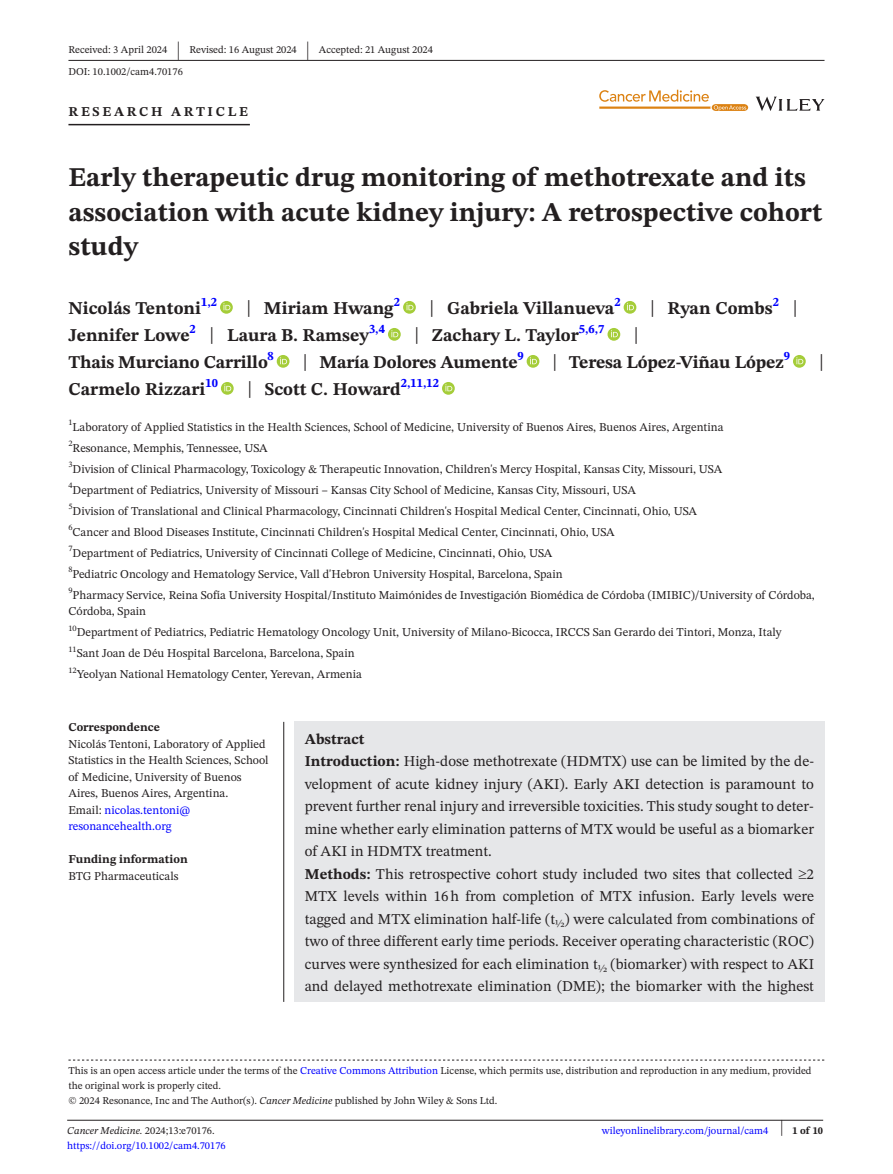
<style>
.page{position:relative;width:893px;height:1174px;background:#fff}
.page>*{position:absolute;margin:0;border:0;box-sizing:border-box;transform-origin:0 0}
.t1{font:700 27px/34.5px "STIX Two Text";color:#231f20}
.t2{font:25.65px "STIX Two Text";color:#231f20;scale:.49 1}
.t3{font:23.4px "STIX Two Text";color:#231f20;scale:.77 1}
.t4{font:700 18px/27px "STIX Two Text";color:#231f20}
.t5{font:15px/22.5px "STIX Two Text";color:#231f20}
.t6{font:700 13.5px "STIX Two Text";letter-spacing:.2em;color:#231f20}
.t7{font:12px/16.5px "STIX Two Text";color:#231f20}
.t8{font:700 12px "STIX Two Text";color:#231f20}
.t9{font:10.5px/15px "STIX Two Text";color:#231f20}
.t10{font:10.5px "STIX Two Text";color:#00f}
.t11{font:italic 10.5px "STIX Two Text";color:#231f20}
.t12{font:700 10.5px "STIX Two Text";color:#231f20}
.t13{font:8.4px "STIX Two Text";color:#231f20}
.s1{font-weight:400;font-size:23.4px}
.s2{color:#00f}
.s3{font-weight:700}
.s4{font-style:italic}
.s5{font-style:normal}
.s6{font-weight:400;font-size:22.2px}
</style>
<div class="page">
<hr style="left:67px;top:1119px;width:756px;height:1px;background:#231f20">
<svg style="left:756px;top:97px;width:68px;height:14px"></svg>
<svg style="left:599px;top:90px;width:149px;height:21px"></svg>
<hr style="left:68px;top:60px;width:756px;height:1px;background:#231f20">
<hr style="left:68px;top:124px;width:182px;height:1px;background:#231f20">
<svg style="left:220px;top:301px;width:13px;height:13px"></svg>
<svg style="left:223px;top:303px;width:7px;height:7px"></svg>
<svg style="left:403px;top:301px;width:13px;height:13px"></svg>
<svg style="left:406px;top:303px;width:7px;height:7px"></svg>
<svg style="left:624px;top:301px;width:12px;height:13px"></svg>
<svg style="left:627px;top:303px;width:7px;height:7px"></svg>
<svg style="left:388px;top:328px;width:13px;height:13px"></svg>
<svg style="left:391px;top:330px;width:7px;height:7px"></svg>
<svg style="left:607px;top:328px;width:13px;height:13px"></svg>
<svg style="left:611px;top:330px;width:7px;height:7px"></svg>
<svg style="left:277px;top:355px;width:12px;height:13px"></svg>
<svg style="left:280px;top:357px;width:7px;height:7px"></svg>
<svg style="left:527px;top:355px;width:12px;height:13px"></svg>
<svg style="left:530px;top:357px;width:7px;height:7px"></svg>
<svg style="left:793px;top:355px;width:13px;height:13px"></svg>
<svg style="left:796px;top:357px;width:7px;height:7px"></svg>
<svg style="left:221px;top:382px;width:13px;height:13px"></svg>
<svg style="left:224px;top:384px;width:7px;height:7px"></svg>
<svg style="left:442px;top:382px;width:13px;height:13px"></svg>
<svg style="left:445px;top:384px;width:7px;height:7px"></svg>
<div style="left:294px;top:722px;width:530px;height:280px;background:#e6e7e9"></div>
<hr style="left:283px;top:722px;width:1px;height:280px;background:#231f20">
<svg style="left:68px;top:1059px;width:756px;height:1px"></svg>
<p class="t9" style="left:68px;top:42px;width:100px">Received: 3 April 2024</p>
<h2 class="t2" style="left:177px;top:32px;width:8px">|</h2>
<p class="t9" style="left:189px;top:42px;width:109px">Revised: 16 August 2024</p>
<h2 class="t2" style="left:306px;top:32px;width:8px">|</h2>
<p class="t9" style="left:319px;top:42px;width:116px">Accepted: 21 August 2024</p>
<p class="t9" style="left:68px;top:64px;width:116px">DOI: 10.1002/cam4.70176</p>
<p class="t6" style="left:68px;top:101px;width:181px">RESEARCH ARTICLE</p>
<h1 class="t1" style="left:68px;top:161px;width:755px">Early therapeutic drug monitoring of methotrexate and its association with acute kidney injury: A retrospective cohort study</h1>
<h3 class="t4" style="left:68px;top:295px;width:150px">Nicolás Tentoni<sup>1,2</sup></h3>
<h3 class="t4" style="left:246px;top:295px;width:155px"><span class="s1">|</span> Miriam Hwang<sup>2</sup></h3>
<h3 class="t4" style="left:429px;top:295px;width:193px"><span class="s1">|</span> Gabriela Villanueva<sup>2</sup></h3>
<h3 class="t4" style="left:650px;top:295px;width:149px"><span class="s1">|</span> Ryan Combs<sup>2</sup> <span class="s1">|</span></h3>
<h3 class="t4" style="left:68px;top:322px;width:318px">Jennifer Lowe<sup>2</sup> <span class="s1">|</span> Laura B. Ramsey<sup>3,4</sup></h3>
<h3 class="t4" style="left:414px;top:322px;width:192px"><span class="s1">|</span> Zachary L. Taylor<sup>5,6,7</sup></h3>
<h3 class="t3" style="left:634px;top:318px;width:8px">|</h3>
<h3 class="t4" style="left:68px;top:349px;width:757px">Thais Murciano Carrillo<sup>8</sup> <span class="s1">|</span> María Dolores Aumente<sup>9</sup> <span class="s1">|</span> Teresa López-Viñau López<sup>9</sup> <span class="s1">|<br></span>Carmelo Rizzari<sup>10</sup></h3>
<h3 class="t4" style="left:247px;top:376px;width:193px"><span class="s1">|</span> Scott C. Howard<sup>2,11,12</sup></h3>
<p class="t13" style="left:68px;top:416px;width:6px">1</p>
<p class="t7" style="left:73px;top:418px;width:652px">Laboratory of Applied Statistics in the Health Sciences, School of Medicine, University of Buenos Aires, Buenos Aires, Argentina</p>
<p class="t13" style="left:68px;top:437px;width:6px">2</p>
<p class="t7" style="left:73px;top:439px;width:197px">Resonance, Memphis, Tennessee, USA</p>
<p class="t13" style="left:68px;top:458px;width:6px">3</p>
<p class="t7" style="left:73px;top:460px;width:651px">Division of Clinical Pharmacology, Toxicology &amp; Therapeutic Innovation, Children's Mercy Hospital, Kansas City, Missouri, USA</p>
<p class="t13" style="left:68px;top:479px;width:6px">4</p>
<p class="t7" style="left:73px;top:481px;width:565px">Department of Pediatrics, University of Missouri – Kansas City School of Medicine, Kansas City, Missouri, USA</p>
<p class="t13" style="left:68px;top:500px;width:6px">5</p>
<p class="t7" style="left:73px;top:502px;width:626px">Division of Translational and Clinical Pharmacology, Cincinnati Children's Hospital Medical Center, Cincinnati, Ohio, USA</p>
<p class="t13" style="left:68px;top:521px;width:6px">6</p>
<p class="t7" style="left:73px;top:523px;width:544px">Cancer and Blood Diseases Institute, Cincinnati Children's Hospital Medical Center, Cincinnati, Ohio, USA</p>
<p class="t13" style="left:68px;top:542px;width:6px">7</p>
<p class="t7" style="left:73px;top:544px;width:481px">Department of Pediatrics, University of Cincinnati College of Medicine, Cincinnati, Ohio, USA</p>
<p class="t13" style="left:68px;top:563px;width:6px">8</p>
<p class="t7" style="left:73px;top:565px;width:492px">Pediatric Oncology and Hematology Service, Vall d'Hebron University Hospital, Barcelona, Spain</p>
<p class="t13" style="left:68px;top:584px;width:6px">9</p>
<p class="t7" style="left:68px;top:586px;width:748px;text-indent:4px">Pharmacy Service, Reina Sofía University Hospital/Instituto Maimónides de Investigación Biomédica de Córdoba (IMIBIC)/University of Córdoba,<br>Córdoba, Spain</p>
<p class="t13" style="left:68px;top:622px;width:10px">10</p>
<p class="t7" style="left:77px;top:624px;width:706px">Department of Pediatrics, Pediatric Hematology Oncology Unit, University of Milano-Bicocca, IRCCS San Gerardo dei Tintori, Monza, Italy</p>
<p class="t13" style="left:68px;top:643px;width:10px">11</p>
<p class="t7" style="left:77px;top:645px;width:279px">Sant Joan de Déu Hospital Barcelona, Barcelona, Spain</p>
<p class="t13" style="left:68px;top:664px;width:10px">12</p>
<p class="t7" style="left:77px;top:666px;width:287px">Yeolyan National Hematology Center, Yerevan, Armenia</p>
<p class="t8" style="left:68px;top:718px;width:93px">Correspondence</p>
<p class="t7" style="left:68px;top:735px;width:202px">Nicolás Tentoni, Laboratory of Applied Statistics in the Health Sciences, School of Medicine, University of Buenos Aires, Buenos Aires, Argentina.<br>Email: <span class="s2">nicolas.tentoni@ resonancehealth.org</span></p>
<p class="t8" style="left:68px;top:850px;width:121px">Funding information</p>
<p class="t7" style="left:68px;top:867px;width:112px">BTG Pharmaceuticals</p>
<p class="t5" style="left:305px;top:727px;width:511px"><span class="s3">Abstract<br>Introduction:</span> High-dose methotrexate (HDMTX) use can be limited by the de&shy;velopment of acute kidney injury (AKI). Early AKI detection is paramount to prevent further renal injury and irreversible toxicities. This study sought to deter&shy;mine whether early elimination patterns of MTX would be useful as a biomarker of AKI in HDMTX treatment.<br><span class="s3">Methods:</span> This retrospective cohort study included two sites that collected ≥2<br>MTX levels within 16h from completion of MTX infusion. Early levels were tagged and MTX elimination half-life (t<sub>½</sub>) were calculated from combinations of two of three different early time periods. Receiver operating characteristic (ROC) curves were synthesized for each elimination t<sub>½</sub> (biomarker) with respect to AKI and delayed methotrexate elimination (DME); the biomarker with the highest</p>
<p class="t9" style="left:68px;top:1063px;width:745px">This is an open access article under the terms of the <span class="s2">Creative Commons Attribution</span> License, which permits use, distribution and reproduction in any medium, provided the original work is properly cited.<br>© 2024 Resonance, Inc and The Author(s). <span class="s4">Cancer Medicine</span> published by John Wiley &amp; Sons Ltd.</p>
<p class="t11" style="left:67px;top:1123px;width:149px">Cancer Medicine. <span class="s5">2024;13:e70176.</span></p>
<p class="t12" style="left:780px;top:1123px;width:45px"><span class="s6">|</span> 1 of 10</p>
<p class="t10" style="left:67px;top:1138px;width:160px">https://doi.org/10.1002/cam4.70176</p>
<p class="t10" style="left:602px;top:1123px;width:168px">wileyonlinelibrary.com/journal/cam4</p>
</div>
